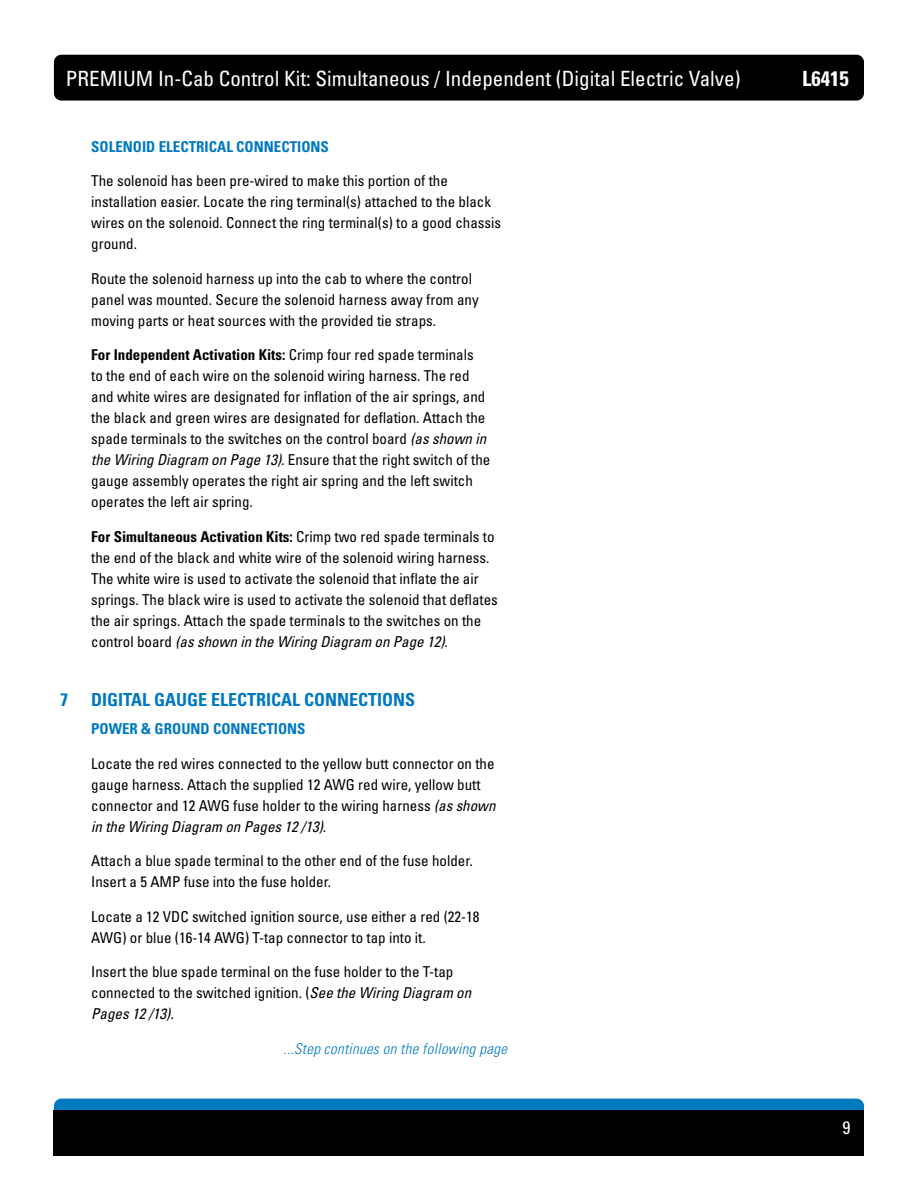
<style>
.page{position:relative;width:918px;height:1188px;background:#fff}
.page>*{position:absolute;margin:0;border:0;box-sizing:border-box;transform-origin:0 0}
.t1{font:condensed 21px "Univers LT Std";color:#fff}
.t2{font:700 condensed 21px "Univers LT Std";color:#fff}
.t3{font:700 condensed 18px "Univers LT Std";color:#0079c1}
.t4{font:condensed 18px "Univers LT Std";color:#fff}
.t5{font:condensed 15px/21px "Univers LT Std";color:#000}
.t6{font:700 condensed 15px "Univers LT Std";color:#0079c1}
.t7{font:italic 300 condensed 15px "Univers LT Std";letter-spacing:.02em;color:#0079c1}
.s1{font-weight:700}
.s2{font-style:italic}
</style>
<div class="page">
<div style="left:54px;top:55px;width:810px;height:46px;background:#000;border-radius:7px"></div>
<div style="left:54px;top:1099px;width:810px;height:45px;background:#0079c1;border-radius:7px"></div>
<div style="left:54px;top:1110px;width:810px;height:46px;background:#000"></div>
<h1 class="t1" style="left:66px;top:65px;width:676px">PREMIUM In-Cab Control Kit: Simultaneous / Independent (Digital Electric Valve)</h1>
<p class="t6" style="left:91px;top:137px;width:239px">SOLENOID ELECTRICAL CONNECTIONS</p>
<p class="t5" style="left:91px;top:170px;width:411px">The solenoid has been pre-wired to make this portion of the installation easier. Locate the ring terminal(s) attached to the black wires on the solenoid. Connect the ring terminal(s) to a good chassis ground.</p>
<p class="t5" style="left:91px;top:268px;width:389px">Route the solenoid harness up into the cab to where the control panel was mounted. Secure the solenoid harness away from any moving parts or heat sources with the provided tie straps.</p>
<p class="t5" style="left:91px;top:344px;width:401px"><span class="s1">For Independent Activation Kits:</span> Crimp four red spade terminals<br>to the end of each wire on the solenoid wiring harness. The red and white wires are designated for inflation of the air springs, and the black and green wires are designated for deflation. Attach the spade terminals to the switches on the control board <span class="s2">(as shown in the Wiring Diagram on Page 13).</span> Ensure that the right switch of the gauge assembly operates the right air spring and the left switch operates the left air spring.</p>
<p class="t5" style="left:91px;top:526px;width:408px"><span class="s1">For Simultaneous Activation Kits:</span> Crimp two red spade terminals to the end of the black and white wire of the solenoid wiring harness.<br>The white wire is used to activate the solenoid that inflate the air springs. The black wire is used to activate the solenoid that deflates the air springs. Attach the spade terminals to the switches on the control board <span class="s2">(as shown in the Wiring Diagram on Page 12)</span>.</p>
<p class="t3" style="left:60px;top:689px;width:9px">7</p>
<p class="t3" style="left:91px;top:689px;width:325px">DIGITAL GAUGE ELECTRICAL CONNECTIONS</p>
<p class="t6" style="left:91px;top:720px;width:216px">POWER &amp; GROUND CONNECTIONS</p>
<p class="t5" style="left:91px;top:753px;width:406px">Locate the red wires connected to the yellow butt connector on the gauge harness. Attach the supplied 12 AWG red wire, yellow butt connector and 12 AWG fuse holder to the wiring harness <span class="s2">(as shown in the Wiring Diagram on Pages 12 /13)</span>.</p>
<p class="t5" style="left:91px;top:850px;width:383px">Attach a blue spade terminal to the other end of the fuse holder.<br>Insert a 5 AMP fuse into the fuse holder.</p>
<p class="t5" style="left:91px;top:906px;width:390px">Locate a 12 VDC switched ignition source, use either a red (22-18<br>AWG) or blue (16-14 AWG) T-tap connector to tap into it.</p>
<p class="t5" style="left:91px;top:961px;width:381px">Insert the blue spade terminal on the fuse holder to the T-tap connected to the switched ignition. (<span class="s2">See the Wiring Diagram on<br>Pages 12 /13).</span></p>
<p class="t7" style="left:283px;top:1039px;width:225px">...Step continues on the following page</p>
<h1 class="t2" style="left:802px;top:65px;width:48px">L6415</h1>
<p class="t4" style="left:843px;top:1116px;width:9px">9</p>
</div>
